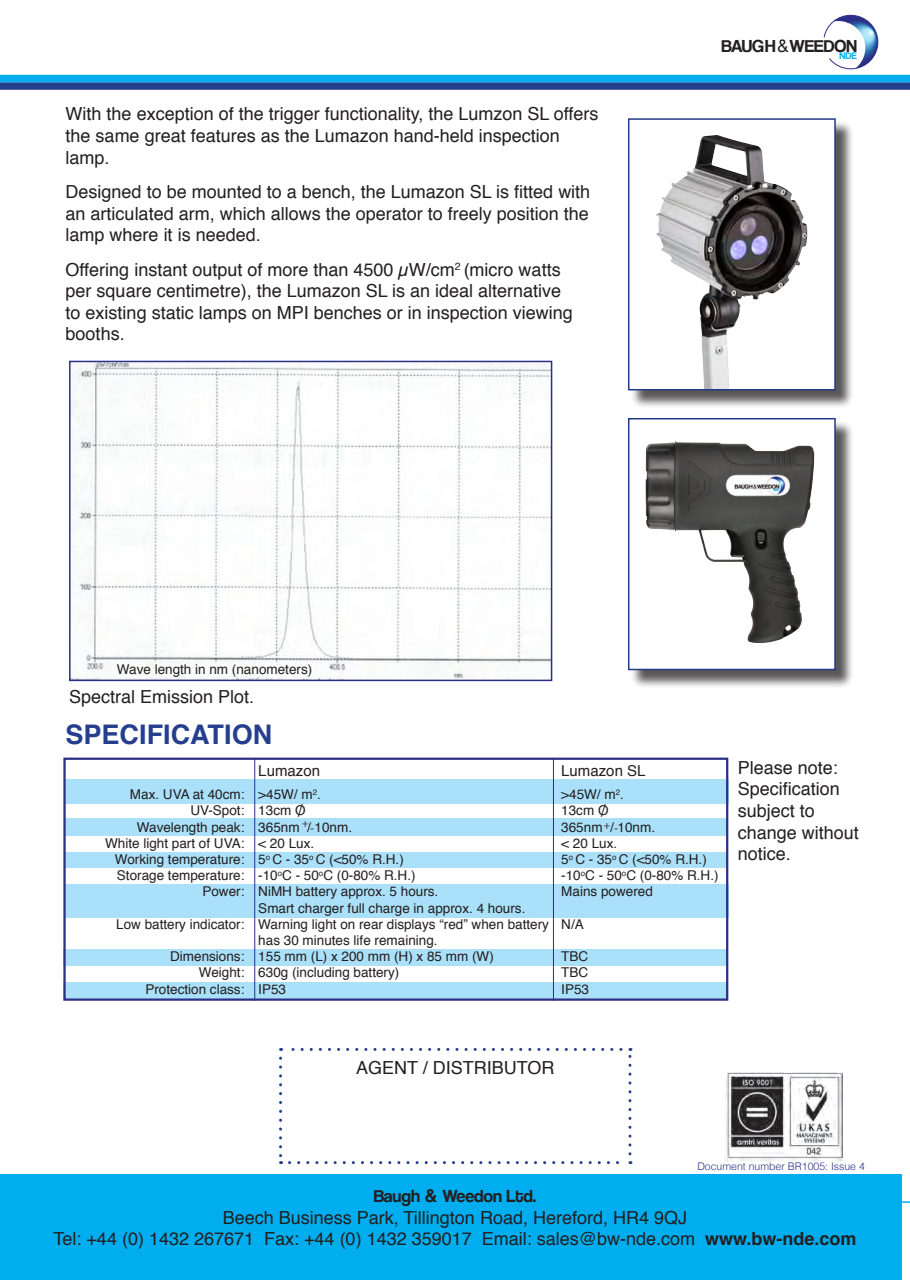
<style>
.page{position:relative;width:910px;height:1280px;background:#fff}
.page>*{position:absolute;margin:0;border:0;box-sizing:border-box;transform-origin:0 0}
.t1{font:700 27px "Helvetica";color:#253f8e}
.t2{font:18px/21.6px "Helvetica";color:#231f20}
.t3{font:18px "Coolvetica Rg";color:#231f20}
.t4{font:18px "Minion Pro";color:#231f20}
.t5{font:17.55px "Helvetica Neue";color:#231f20}
.t6{font:15px "Helvetica";color:#231f20}
.t7{font:13.5px/16.2px "Helvetica";color:#231f20}
.t8{font:13.5px "Minion Pro";color:#231f20}
.t9{font:12px "Minion Pro";color:#231f20}
.t10{font:300 10.5px "Helvetica";color:#2c2f87}
.t11{font:9.9px "Coolvetica Rg";color:#00aeef}
.s1{font-family:"Helvetica";font-weight:700}
.s2{font-weight:700}
</style>
<div class="page">
<div style="left:0;top:82px;width:910px;height:8px;background:#253f8e"></div>
<div style="left:0;top:1174px;width:901px;height:106px;background:#00aeef"></div>
<div style="left:0;top:75px;width:910px;height:7px;background:#00aeef"></div>
<svg style="left:901px;top:1201px;width:9px;height:79px"></svg>
<div style="left:64px;top:779px;width:664px;height:24px;background:#aae0f9"></div>
<div style="left:65px;top:852px;width:663px;height:15px;background:#aae0f9"></div>
<div style="left:630px;top:420px;width:224px;height:269px;background:#231f20;opacity:.75"></div>
<div style="left:629px;top:419px;width:206px;height:250px;background:#fff"></div>
<img style="left:645px;top:441px;width:170px;height:202px">
<div style="left:628px;top:418px;width:208px;height:252px;border:2px solid #233b88"></div>
<div style="left:65px;top:818px;width:663px;height:18px;background:#aae0f9"></div>
<div style="left:65px;top:884px;width:663px;height:33px;background:#aae0f9"></div>
<div style="left:63px;top:949px;width:665px;height:16px;background:#aae0f9"></div>
<div style="left:63px;top:982px;width:665px;height:18px;background:#aae0f9"></div>
<svg style="left:279px;top:1058px;width:3px;height:106px"></svg>
<svg style="left:289px;top:1161px;width:342px;height:3px"></svg>
<svg style="left:628px;top:1048px;width:3px;height:106px"></svg>
<svg style="left:281px;top:1048px;width:340px;height:3px"></svg>
<img style="left:725px;top:1073px;width:117px;height:87px">
<img style="left:72px;top:364px;width:477px;height:314px">
<div style="left:69px;top:361px;width:483px;height:320px;border:2px solid #2c2f87"></div>
<div style="left:63px;top:758px;width:665px;height:243px;border:2px solid #2c2f87"></div>
<hr style="left:254px;top:758px;width:1px;height:243px;background:#2c2f87">
<div style="left:630px;top:121px;width:224px;height:288px;background:#231f20;opacity:.75"></div>
<div style="left:629px;top:119px;width:206px;height:271px;background:#fff"></div>
<img style="left:656px;top:135px;width:142px;height:252px">
<div style="left:628px;top:118px;width:208px;height:272px;border:2px solid #233b88"></div>
<hr style="left:553px;top:758px;width:1px;height:243px;background:#2c2f87">
<svg style="left:824px;top:15px;width:55px;height:54px"></svg>
<p class="t2" style="left:66px;top:104px;width:534px">With the exception of the trigger functionality, the Lumzon SL offers the same great features as the Lumazon hand-held inspection lamp.</p>
<p class="t2" style="left:66px;top:181px;width:526px;text-align:justify">Designed to be mounted to a bench, the Lumazon SL is fitted with an articulated arm, which allows the operator to freely position the lamp where it is needed.</p>
<p class="t2" style="left:66px;top:259px;width:509px">Offering instant output of more than 4500 µW/cm<sup>2</sup> (micro watts per square centimetre), the Lumazon SL is an ideal alternative to existing static lamps on MPI benches or in inspection viewing booths.</p>
<p class="t5" style="left:778px;top:35px;width:13px">&amp;</p>
<p class="t3" style="left:721px;top:35px;width:137px">BAUGH WEEDON</p>
<p class="t11" style="left:840px;top:50px;width:19px">NDE</p>
<p class="t7" style="left:117px;top:661px;width:197px">Wave length in nm (nanometers)</p>
<p class="t2" style="left:69px;top:686px;width:187px">Spectral Emission Plot.</p>
<p class="t1" style="left:66px;top:713px;width:208px">SPECIFICATION</p>
<p class="t7" style="left:130px;top:787px;width:116px">Max. UVA at 40cm:</p>
<p class="t7" style="left:190px;top:803px;width:56px">UV-Spot:</p>
<p class="t7" style="left:137px;top:819px;width:109px">Wavelength peak:</p>
<p class="t7" style="left:105px;top:835px;width:141px">White light part of UVA:</p>
<p class="t7" style="left:115px;top:852px;width:131px">Working temperature:</p>
<p class="t7" style="left:117px;top:868px;width:129px">Storage temperature:</p>
<p class="t7" style="left:202px;top:884px;width:44px">Power:</p>
<p class="t7" style="left:116px;top:916px;width:130px">Low battery indicator:</p>
<p class="t7" style="left:170px;top:949px;width:76px">Dimensions:</p>
<p class="t7" style="left:199px;top:965px;width:47px">Weight:</p>
<p class="t7" style="left:145px;top:981px;width:101px">Protection class:</p>
<p class="t6" style="left:258px;top:759px;width:63px">Lumazon</p>
<p class="t6" style="left:561px;top:759px;width:86px">Lumazon SL</p>
<p class="t7" style="left:258px;top:787px;width:64px">&gt;45W/ m<sup>2</sup>.</p>
<p class="t7" style="left:258px;top:803px;width:49px">13cm O</p>
<p class="t7" style="left:258px;top:819px;width:95px">365nm / 10nm.</p>
<p class="t7" style="left:258px;top:835px;width:57px">&lt; 20 Lux.</p>
<p class="t7" style="left:258px;top:852px;width:147px">5<sup>o</sup> C - 35<sup>o</sup> C (&lt;50% R.H.)</p>
<p class="t7" style="left:258px;top:868px;width:159px">-10<sup>o</sup>C - 50<sup>o</sup>C (0-80% R.H.)</p>
<p class="t7" style="left:258px;top:884px;width:182px">NiMH battery approx. 5 hours.</p>
<p class="t7" style="left:258px;top:900px;width:269px">Smart charger full charge in approx. 4 hours.</p>
<p class="t7" style="left:258px;top:916px;width:292px">Warning light on rear displays “red” when battery has 30 minutes life remaining.</p>
<p class="t7" style="left:258px;top:949px;width:237px">155 mm (L) x 200 mm (H) x 85 mm (W)</p>
<p class="t7" style="left:258px;top:965px;width:143px">630g (including battery)</p>
<p class="t7" style="left:258px;top:981px;width:29px">IP53</p>
<p class="t4" style="left:297px;top:798px;width:7px">/</p>
<p class="t9" style="left:302px;top:815px;width:8px">+</p>
<p class="t8" style="left:310px;top:819px;width:6px">-</p>
<p class="t7" style="left:561px;top:787px;width:64px">&gt;45W/ m<sup>2</sup>.</p>
<p class="t7" style="left:561px;top:803px;width:49px">13cm O</p>
<p class="t7" style="left:561px;top:819px;width:95px">365nm / 10nm.</p>
<p class="t7" style="left:561px;top:835px;width:57px">&lt; 20 Lux.</p>
<p class="t7" style="left:561px;top:852px;width:147px">5<sup>o</sup> C - 35<sup>o</sup> C (&lt;50% R.H.)</p>
<p class="t7" style="left:561px;top:868px;width:159px">-10<sup>o</sup>C - 50<sup>o</sup>C (0-80% R.H.)</p>
<p class="t7" style="left:561px;top:884px;width:93px">Mains powered</p>
<p class="t7" style="left:561px;top:916px;width:24px">N/A</p>
<p class="t7" style="left:561px;top:949px;width:28px">TBC</p>
<p class="t7" style="left:561px;top:965px;width:28px">TBC</p>
<p class="t7" style="left:561px;top:981px;width:29px">IP53</p>
<p class="t4" style="left:601px;top:798px;width:7px">/</p>
<p class="t9" style="left:604px;top:817px;width:8px">+</p>
<p class="t8" style="left:614px;top:819px;width:6px">-</p>
<p class="t2" style="left:738px;top:757px;width:123px">Please note:<br>Specification subject to change without notice.</p>
<p class="t2" style="left:356px;top:1057px;width:200px">AGENT / DISTRIBUTOR</p>
<p class="t10" style="left:697px;top:1157px;width:169px">Document number BR1005: Issue 4</p>
<p class="t3" style="left:374px;top:1186px;width:164px">Baugh <span class="s1">&amp;</span> Weedon Ltd.</p>
<p class="t2" style="left:223px;top:1207px;width:466px">Beech Business Park, Tillington Road, Hereford, HR4 9QJ</p>
<p class="t2" style="left:53px;top:1229px;width:805px">Tel: +44 (0) 1432 267671 Fax: +44 (0) 1432 359017 Email: sales@bw-nde.com <span class="s2">www.bw-nde.com</span></p>
</div>
